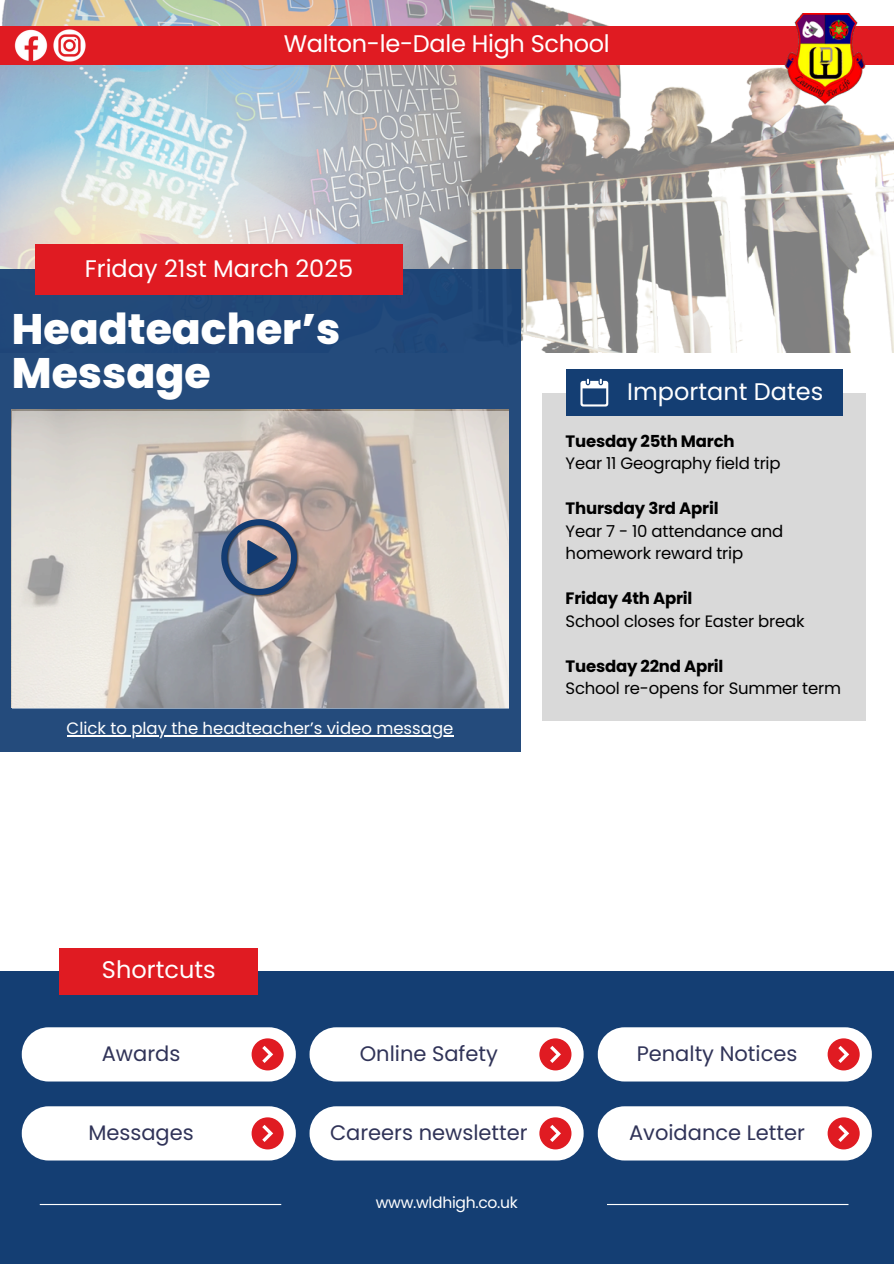
<style>
.page{position:relative;width:894px;height:1264px;background:#fff}
.page>*{position:absolute;margin:0;border:0;box-sizing:border-box;transform-origin:0 0}
.t1{font:800 42.6px/43.8px "Poppins";color:#fff}
.t2{font:24px "Poppins";color:#fff}
.t3{font:21px "Poppins";color:#303358}
.t4{font:16.5px/22.5px "Poppins";letter-spacing:-.015em;color:#000}
.t5{font:700 16.5px "Poppins";letter-spacing:-.015em;color:#000}
.t6{font:16.5px "Poppins";color:#fff}
.t7{font:15.6px "Poppins";letter-spacing:-.02em;color:#fff}
</style>
<div class="page">
<div style="left:0;top:971px;width:893px;height:292px;background:#143e73"></div>
<hr style="left:606px;top:1203px;width:242px;height:1px;background:#fff">
<hr style="left:40px;top:1203px;width:241px;height:1px;background:#fff">
<div style="left:60px;top:948px;width:198px;height:46px;background:#e01b22"></div>
<div style="left:22px;top:1027px;width:274px;height:54px;background:#fff;border-radius:27px"></div>
<div style="left:251px;top:1038px;width:32px;height:32px;background:#e01b22;border-radius:50%"></div>
<svg style="left:262px;top:1046px;width:11px;height:16px"></svg>
<div style="left:22px;top:1106px;width:274px;height:54px;background:#fff;border-radius:27px"></div>
<div style="left:251px;top:1117px;width:32px;height:32px;background:#e01b22;border-radius:50%"></div>
<svg style="left:262px;top:1125px;width:11px;height:16px"></svg>
<div style="left:309px;top:1027px;width:274px;height:54px;background:#fff;border-radius:27px"></div>
<div style="left:539px;top:1038px;width:32px;height:32px;background:#e01b22;border-radius:50%"></div>
<svg style="left:550px;top:1046px;width:11px;height:16px"></svg>
<div style="left:309px;top:1106px;width:274px;height:54px;background:#fff;border-radius:27px"></div>
<div style="left:539px;top:1117px;width:32px;height:32px;background:#e01b22;border-radius:50%"></div>
<svg style="left:550px;top:1125px;width:11px;height:16px"></svg>
<img style="left:0;top:0;width:893px;height:352px">
<div style="left:0;top:26px;width:893px;height:38px;background:#e01b22"></div>
<img style="left:783px;top:13px;width:83px;height:91px">
<div style="left:597px;top:1027px;width:274px;height:54px;background:#fff;border-radius:27px"></div>
<div style="left:827px;top:1038px;width:32px;height:32px;background:#e01b22;border-radius:50%"></div>
<svg style="left:838px;top:1046px;width:11px;height:16px"></svg>
<div style="left:0;top:269px;width:520px;height:483px;background:#244b7c"></div>
<div style="left:542px;top:393px;width:323px;height:327px;background:#d9d9d9"></div>
<div style="left:35px;top:244px;width:367px;height:50px;background:#e01b22"></div>
<div style="left:565px;top:369px;width:277px;height:47px;background:#143e73"></div>
<svg style="left:580px;top:379px;width:28px;height:27px"></svg>
<svg style="left:12px;top:411px;width:496px;height:298px;background:#c8c2be"></svg>
<img style="left:221px;top:520px;width:78px;height:77px">
<div style="left:597px;top:1106px;width:274px;height:54px;background:#fff;border-radius:27px"></div>
<div style="left:827px;top:1117px;width:32px;height:32px;background:#e01b22;border-radius:50%"></div>
<svg style="left:838px;top:1125px;width:11px;height:16px"></svg>
<img style="left:14px;top:29px;width:72px;height:33px">
<hr style="left:67px;top:735px;width:386px;height:1px;background:#fff">
<p class="t2" style="left:283px;top:27px;width:327px">Walton-le-Dale High School</p>
<p class="t2" style="left:85px;top:251px;width:270px">Friday 21st March 2025</p>
<p class="t1" style="left:12px;top:307px;width:330px">Headteacher’s<br>Message</p>
<p class="t6" style="left:67px;top:717px;width:388px">Click to play the headteacher’s video message</p>
<h2 class="t2" style="left:627px;top:375px;width:197px">Important Dates</h2>
<p class="t5" style="left:565px;top:429px;width:170px">Tuesday 25th March</p>
<p class="t4" style="left:565px;top:452px;width:216px">Year 11 Geography field trip</p>
<h2 class="t5" style="left:565px;top:497px;width:154px">Thursday 3rd April</h2>
<p class="t4" style="left:565px;top:519px;width:219px">Year 7 - 10 attendance and homework reward trip</p>
<p class="t5" style="left:565px;top:587px;width:128px">Friday 4th April</p>
<p class="t4" style="left:565px;top:609px;width:240px">School closes for Easter break</p>
<p class="t5" style="left:565px;top:654px;width:159px">Tuesday 22nd April</p>
<p class="t4" style="left:565px;top:677px;width:277px">School re-opens for Summer term</p>
<p class="t2" style="left:102px;top:953px;width:115px">Shortcuts</p>
<p class="t3" style="left:102px;top:1039px;width:80px">Awards</p>
<p class="t3" style="left:88px;top:1118px;width:107px">Messages</p>
<p class="t3" style="left:359px;top:1039px;width:140px">Online Safety</p>
<p class="t3" style="left:330px;top:1118px;width:199px">Careers newsletter</p>
<p class="t7" style="left:375px;top:1191px;width:143px">www.wldhigh.co.uk</p>
<h2 class="t3" style="left:636px;top:1039px;width:162px">Penalty Notices</h2>
<h1 class="t3" style="left:629px;top:1118px;width:177px">Avoidance Letter</h1>
</div>
